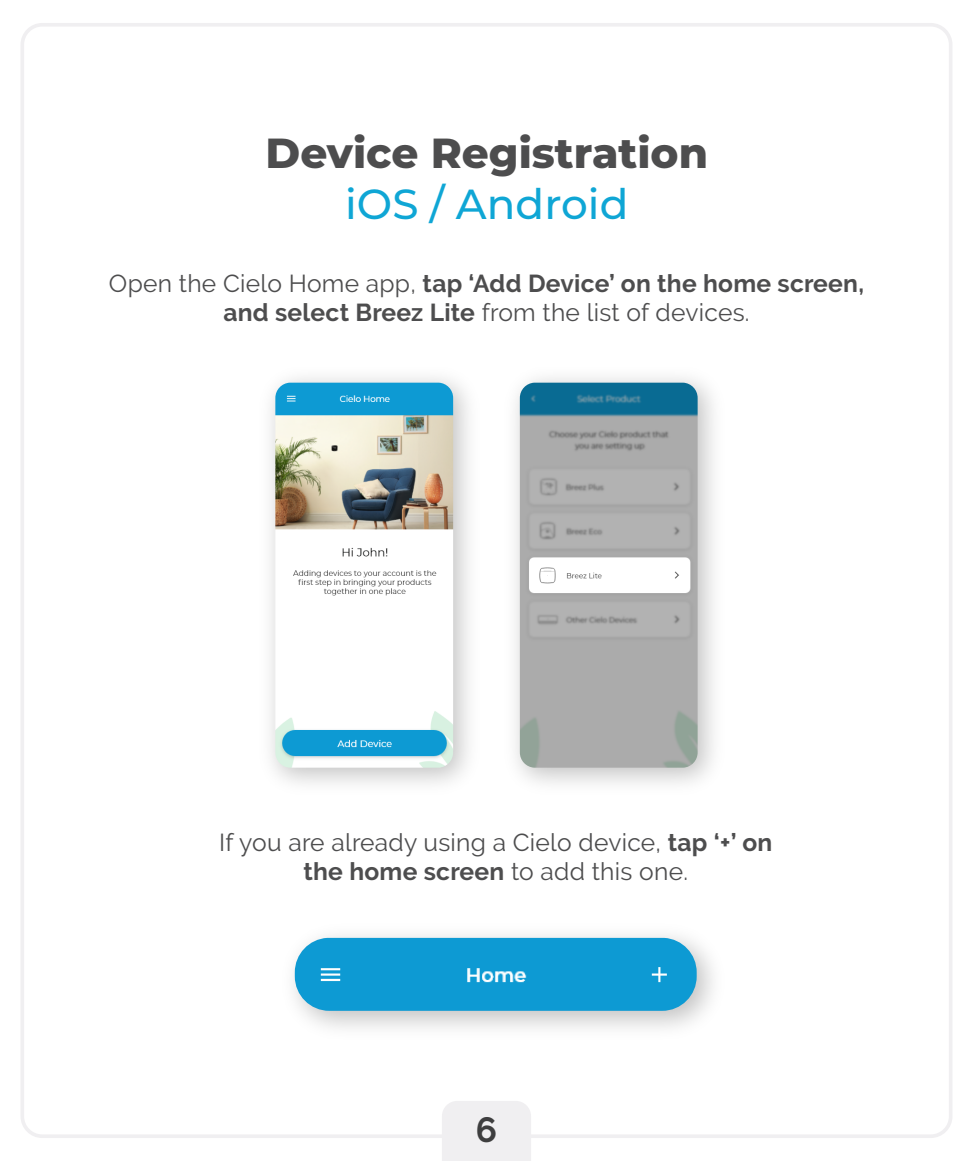
<style>
.page{position:relative;width:973px;height:1161px;background:#fff}
.page>*{position:absolute;margin:0;border:0;box-sizing:border-box;transform-origin:0 0}
.t1{font:800 42px "Montserrat";color:#4d4d4e}
.t2{font:500 42px "Montserrat";color:#0fa6d5}
.t3{font:700 35px "Raleway";color:#3e3e3f}
.t4{font:700 24.5px/29.4px "Raleway";letter-spacing:.01em;color:#4d4d4e;text-align:center}
.t5{font:24.5px/29.4px "Raleway";letter-spacing:.01em;color:#4d4d4e;text-align:center}
.s1{font-weight:400}
.s2{font-weight:700}
</style>
<div class="page">
<div style="left:442px;top:1101px;width:89px;height:60px;background:#f0eff1"></div>
<img style="left:275px;top:383px;width:178px;height:385px">
<img style="left:515px;top:377px;width:199px;height:407px">
<img style="left:519px;top:383px;width:178px;height:385px">
<img style="left:293px;top:935px;width:420px;height:94px">
<img style="left:295px;top:938px;width:401px;height:73px">
<h1 class="t1" style="left:265px;top:123px;width:444px">Device Registration</h1>
<h1 class="t2" style="left:345px;top:174px;width:285px">iOS / Android</h1>
<p class="t4" style="left:109px;top:269px;width:756px"><span class="s1">Open the Cielo Home app,</span> tap ‘Add Device’ on the home screen, and select Breez Lite <span class="s1">from the list of devices.</span></p>
<p class="t5" style="left:219px;top:827px;width:554px">If you are already using a Cielo device, <span class="s2">tap ‘+’ on the home screen</span> to add this one.</p>
<h2 class="t3" style="left:475px;top:1109px;width:23px">6</h2>
</div>
